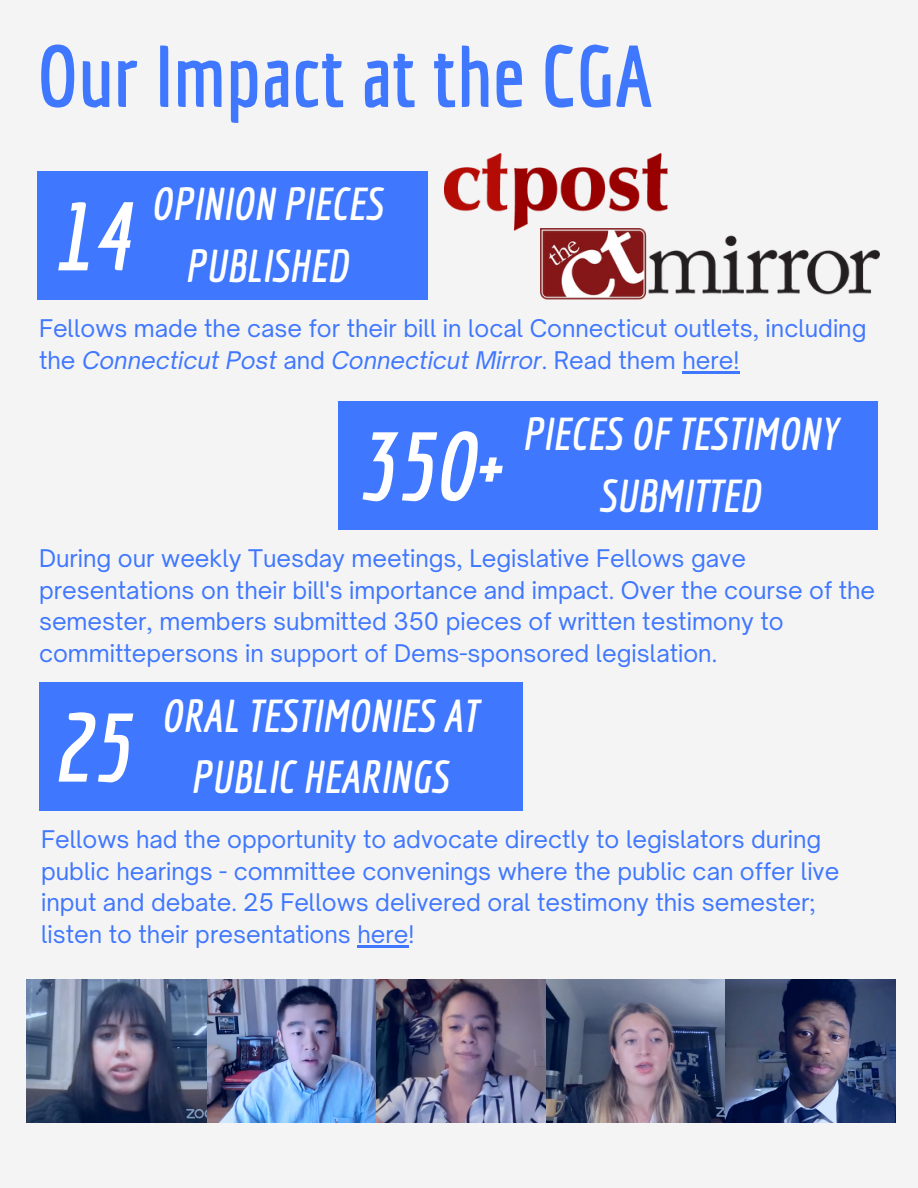
<style>
.page{position:relative;width:918px;height:1188px;background:#f4f4f4}
.page>*{position:absolute;margin:0;border:0;box-sizing:border-box;transform-origin:0 0}
.t1{font:italic 700 96px "Economica";color:#fff}
.t2{font:700 85.35px "Economica";color:#3f77ff}
.t3{font:italic 700 45px/61.8px "Economica";color:#fff;text-align:center}
.t4{font:23.25px/31.5px "Open Sauce One";color:#3f77ff}
.s1{font-style:italic}
</style>
<div class="page">
<div style="left:37px;top:171px;width:390px;height:128px;background:#3f77ff"></div>
<img style="left:444px;top:154px;width:223px;height:76px">
<img style="left:540px;top:228px;width:339px;height:71px">
<div style="left:338px;top:401px;width:540px;height:128px;background:#3f77ff"></div>
<div style="left:39px;top:682px;width:484px;height:128px;background:#3f77ff"></div>
<img style="left:27px;top:979px;width:181px;height:143px">
<img style="left:208px;top:979px;width:169px;height:143px">
<img style="left:377px;top:979px;width:170px;height:143px">
<img style="left:547px;top:979px;width:348px;height:143px">
<hr style="left:682px;top:371px;width:57px;height:2px;background:#3f77ff">
<hr style="left:357px;top:945px;width:52px;height:2px;background:#3f77ff">
<h2 class="t2" style="left:37px;top:26px;width:618px">Our Impact at the CGA</h2>
<h3 class="t3" style="left:151px;top:172px;width:233px">OPINION PIECES<br>PUBLISHED</h3>
<p class="t4" style="left:39px;top:313px;width:829px">Fellows made the case for their bill in local Connecticut outlets, including the <span class="s1">Connecticut Post</span> and <span class="s1">Connecticut Mirror</span>. Read them here!</p>
<h1 class="t1" style="left:52px;top:179px;width:80px">14</h1>
<h3 class="t3" style="left:523px;top:403px;width:316px">PIECES OF TESTIMONY<br>SUBMITTED</h3>
<p class="t4" style="left:39px;top:543px;width:838px">During our weekly Tuesday meetings, Legislative Fellows gave presentations on their bill's importance and impact. Over the course of the semester, members submitted 350 pieces of written testimony to committepersons in support of Dems-sponsored legislation.</p>
<h1 class="t1" style="left:357px;top:409px;width:143px">350+</h1>
<h3 class="t3" style="left:161px;top:684px;width:318px">ORAL TESTIMONIES AT<br>PUBLIC HEARINGS</h3>
<p class="t4" style="left:41px;top:824px;width:800px">Fellows had the opportunity to advocate directly to legislators during public hearings - committee convenings where the public can offer live input and debate. 25 Fellows delivered oral testimony this semester; listen to their presentations here!</p>
<h1 class="t1" style="left:53px;top:691px;width:80px">25</h1>
</div>
